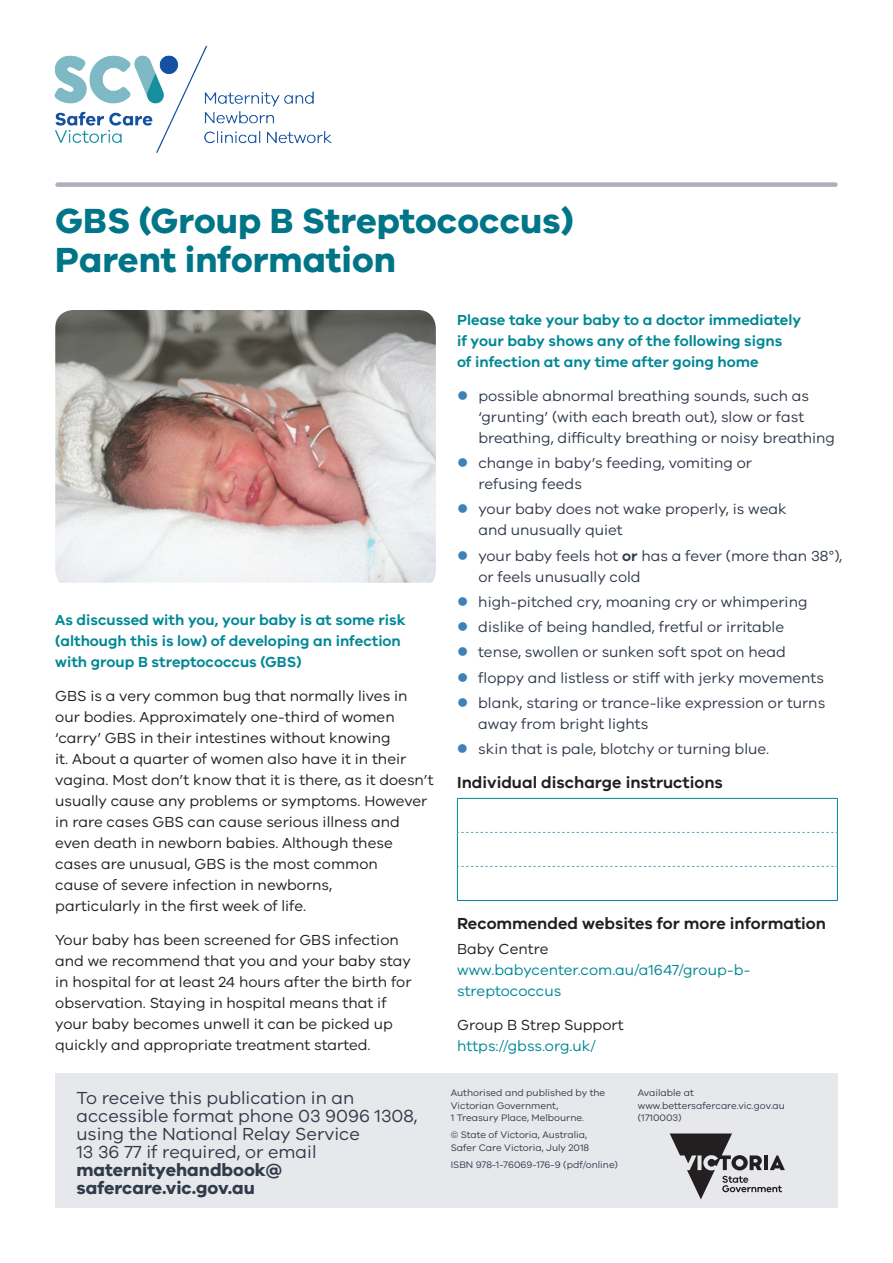
<style>
.page{position:relative;width:893px;height:1263px;background:#fff}
.page>*{position:absolute;margin:0;border:0;box-sizing:border-box;transform-origin:0 0}
.t1{font:700 36px/39px "VIC";color:#007587}
.t2{font:18px/18px "VIC";color:#323b4c}
.t3{font:700 18px/18px "VIC";color:#323b4c}
.t4{font:600 16.5px "VIC";color:#231f20}
.t5{font:15px/21px "VIC";color:#231f20}
.t6{font:15px/21px "VIC";color:#323b4c}
.t7{font:600 15px/21px "VIC";color:#008895}
.t8{font:15px/21px "VIC";color:#008895}
.t9{font:9.75px/12.8px "VIC";color:#323b4c}
.s1{color:#3d81ba}
.s2{font-weight:600}
</style>
<div class="page">
<div style="left:58px;top:182px;width:777px;height:5px;background:#aeb1bc"></div>
<hr style="left:457px;top:798px;width:381px;height:1px;background:#008895">
<hr style="left:457px;top:799px;width:1px;height:33px;background:#008895">
<hr style="left:837px;top:799px;width:1px;height:33px;background:#008895">
<hr style="left:457px;top:866px;width:1px;height:34px;background:#008895">
<hr style="left:837px;top:866px;width:1px;height:34px;background:#008895">
<hr style="left:457px;top:900px;width:381px;height:1px;background:#008895">
<svg style="left:458px;top:832px;width:379px;height:1px"></svg>
<svg style="left:458px;top:866px;width:379px;height:1px"></svg>
<hr style="left:457px;top:832px;width:1px;height:34px;background:#008895">
<hr style="left:837px;top:832px;width:1px;height:34px;background:#008895">
<img style="left:55px;top:310px;width:381px;height:273px">
<img style="left:54px;top:45px;width:278px;height:108px">
<div style="left:55px;top:1073px;width:783px;height:135px;background:#e7e8eb"></div>
<svg style="left:670px;top:1133px;width:115px;height:66px"></svg>
<h1 class="t1" style="left:55px;top:201px;width:520px">GBS (Group B Streptococcus)<br>Parent information</h1>
<p class="t7" style="left:55px;top:609px;width:352px">As discussed with you, your baby is at some risk (although this is low) of developing an infection with group B streptococcus (GBS)</p>
<p class="t5" style="left:55px;top:685px;width:380px">GBS is a very common bug that normally lives in our bodies. Approximately one-third of women ‘carry’ GBS in their intestines without knowing<br>it. About a quarter of women also have it in their vagina. Most don’t know that it is there, as it doesn’t usually cause any problems or symptoms. However in rare cases GBS can cause serious illness and even death in newborn babies. Although these cases are unusual, GBS is the most common<br>cause of severe infection in newborns,<br>particularly in the first week of life.</p>
<p class="t5" style="left:55px;top:929px;width:358px">Your baby has been screened for GBS infection and we recommend that you and your baby stay in hospital for at least 24 hours after the birth for observation. Staying in hospital means that if your baby becomes unwell it can be picked up quickly and appropriate treatment started.</p>
<p class="t2" style="left:77px;top:1088px;width:342px">To receive this publication in an accessible format phone 03 9096 1308, using the National Relay Service<br>13 36 77 if required, or email</p>
<p class="t3" style="left:77px;top:1160px;width:207px">maternityehandbook@ safercare.vic.gov.au</p>
<p class="t7" style="left:457px;top:309px;width:346px">Please take your baby to a doctor immediately if your baby shows any of the following signs<br>of infection at any time after going home</p>
<p class="t6" style="left:478px;top:385px;width:358px;text-indent:-21px"><span class="s1">●</span> possible abnormal breathing sounds, such as ‘grunting’ (with each breath out), slow or fast breathing, difficulty breathing or noisy breathing</p>
<p class="t6" style="left:478px;top:452px;width:275px;text-indent:-21px"><span class="s1">●</span> change in baby’s feeding, vomiting or refusing feeds</p>
<p class="t6" style="left:478px;top:498px;width:310px;text-indent:-21px"><span class="s1">●</span> your baby does not wake properly, is weak and unusually quiet</p>
<p class="t6" style="left:478px;top:544px;width:366px;text-indent:-21px"><span class="s1">●</span> your baby feels hot <span class="s2">or</span> has a fever (more than 38°), or feels unusually cold</p>
<p class="t6" style="left:457px;top:591px;width:352px"><span class="s1">●</span> high-pitched cry, moaning cry or whimpering</p>
<p class="t6" style="left:457px;top:616px;width:329px"><span class="s1">●</span> dislike of being handled, fretful or irritable</p>
<p class="t6" style="left:457px;top:641px;width:330px"><span class="s1">●</span> tense, swollen or sunken soft spot on head</p>
<p class="t6" style="left:457px;top:666px;width:369px"><span class="s1">●</span> floppy and listless or stiff with jerky movements</p>
<p class="t6" style="left:478px;top:692px;width:348px;text-indent:-21px"><span class="s1">●</span> blank, staring or trance-like expression or turns away from bright lights</p>
<p class="t6" style="left:457px;top:738px;width:314px"><span class="s1">●</span> skin that is pale, blotchy or turning blue.</p>
<p class="t4" style="left:457px;top:772px;width:267px">Individual discharge instructions</p>
<p class="t4" style="left:457px;top:913px;width:370px">Recommended websites for more information</p>
<p class="t5" style="left:457px;top:938px;width:93px">Baby Centre</p>
<p class="t8" style="left:457px;top:959px;width:295px">www.babycenter.com.au/a1647/group-b&shy;streptococcus</p>
<p class="t5" style="left:457px;top:1013px;width:168px">Group B Strep Support</p>
<p class="t8" style="left:457px;top:1034px;width:140px">https://gbss.org.uk/</p>
<p class="t9" style="left:451px;top:1086px;width:156px">Authorised and published by the<br>Victorian Government,<br>1 Treasury Place, Melbourne.</p>
<p class="t9" style="left:451px;top:1128px;width:140px">© State of Victoria, Australia,<br>Safer Care Victoria, July 2018</p>
<p class="t9" style="left:451px;top:1158px;width:169px">ISBN 978-1-76069-176-9 (pdf/online)</p>
<p class="t9" style="left:638px;top:1086px;width:149px">Available at www.bettersafercare.vic.gov.au (1710003)</p>
</div>
